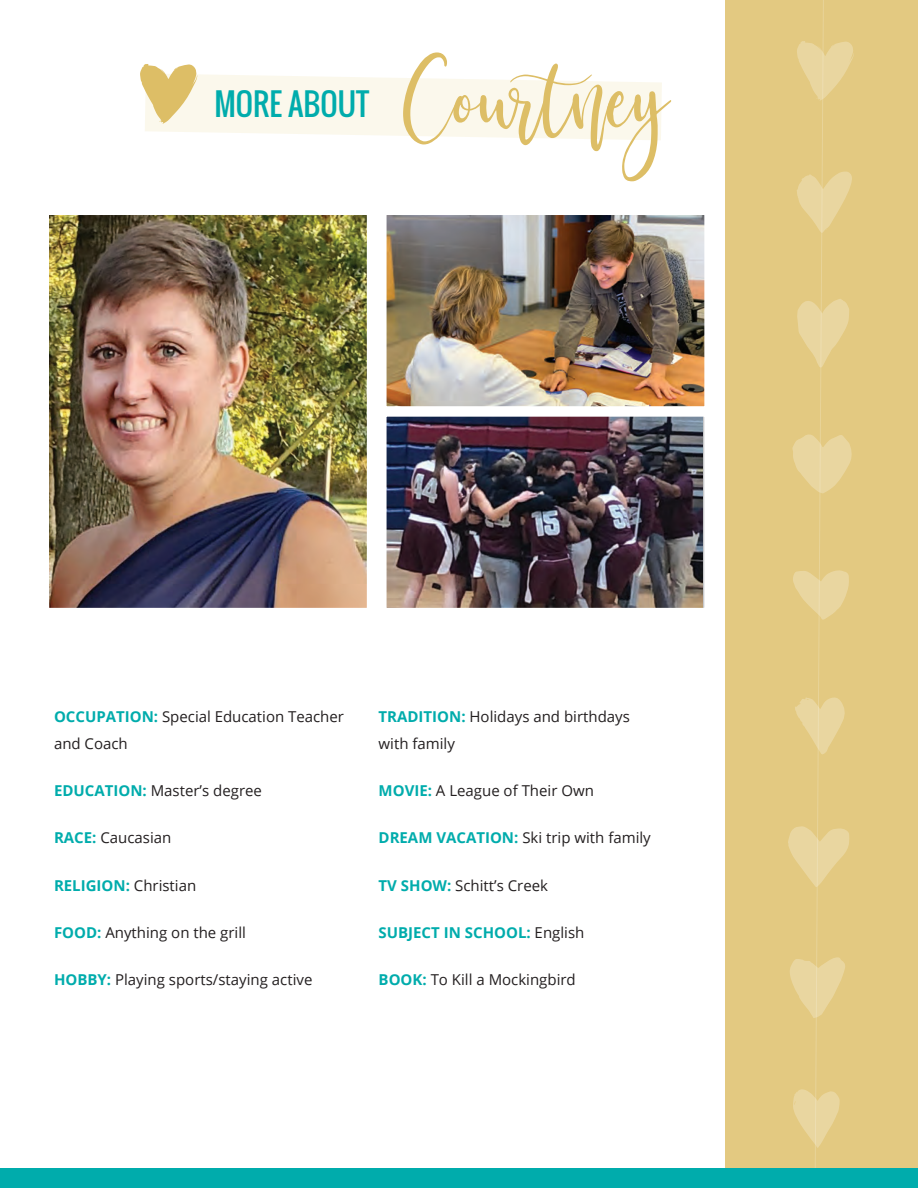
<style>
.page{position:relative;width:918px;height:1188px;background:#fff}
.page>*{position:absolute;margin:0;border:0;box-sizing:border-box;transform-origin:0 0}
.t1{font:111px "Masterblush";color:#ddbe66}
.t2{font:30px "Oswald";color:#00acac}
.t3{font:15px/27px "Open Sans";color:#231f20}
.t4{font:700 15px "Open Sans";color:#00acac}
.s1{font-weight:700;color:#00acac}
.s2{font-weight:400;color:#231f20}
</style>
<div class="page">
<div style="left:726px;top:0;width:192px;height:1188px;background:#e3c981"></div>
<img style="left:50px;top:216px;width:316px;height:391px">
<div style="left:46px;top:212px;width:324px;height:399px;border:3px solid #fff"></div>
<svg style="left:788px;top:0;width:66px;height:1169px"></svg>
<div style="left:0;top:1169px;width:918px;height:19px;background:#00acac"></div>
<img style="left:388px;top:216px;width:315px;height:189px">
<div style="left:384px;top:212px;width:323px;height:197px;border:3px solid #fff"></div>
<img style="left:388px;top:418px;width:314px;height:189px">
<div style="left:384px;top:414px;width:323px;height:197px;border:3px solid #fff"></div>
<svg style="left:140px;top:64px;width:522px;height:76px"></svg>
<h2 class="t2" style="left:214px;top:82px;width:156px">MORE ABOUT</h2>
<h1 class="t1" style="left:403px;top:26px;width:270px">Courtney</h1>
<p class="t3" style="left:54px;top:703px;width:292px"><span class="s1">OCCUPATION:</span> Special Education Teacher and Coach</p>
<p class="t3" style="left:54px;top:777px;width:209px"><span class="s1">EDUCATION:</span> Master’s degree</p>
<p class="t3" style="left:54px;top:824px;width:119px"><span class="s1">RACE:</span> Caucasian</p>
<p class="t4" style="left:54px;top:875px;width:144px">RELIGION: <span class="s2">Christian</span></p>
<p class="t3" style="left:54px;top:919px;width:193px"><span class="s1">FOOD:</span> Anything on the grill</p>
<p class="t3" style="left:54px;top:966px;width:260px"><span class="s1">HOBBY:</span> Playing sports/staying active</p>
<p class="t3" style="left:379px;top:703px;width:253px"><span class="s1">TRADITION:</span> Holidays and birthdays with family</p>
<p class="t3" style="left:379px;top:777px;width:217px"><span class="s1">MOVIE:</span> A League of Their Own</p>
<p class="t3" style="left:379px;top:824px;width:274px"><span class="s1">DREAM VACATION:</span> Ski trip with family</p>
<p class="t3" style="left:379px;top:871px;width:171px"><span class="s1">TV SHOW:</span> Schitt’s Creek</p>
<p class="t4" style="left:379px;top:922px;width:207px">SUBJECT IN SCHOOL: <span class="s2">English</span></p>
<p class="t3" style="left:379px;top:966px;width:199px"><span class="s1">BOOK:</span> To Kill a Mockingbird</p>
</div>
